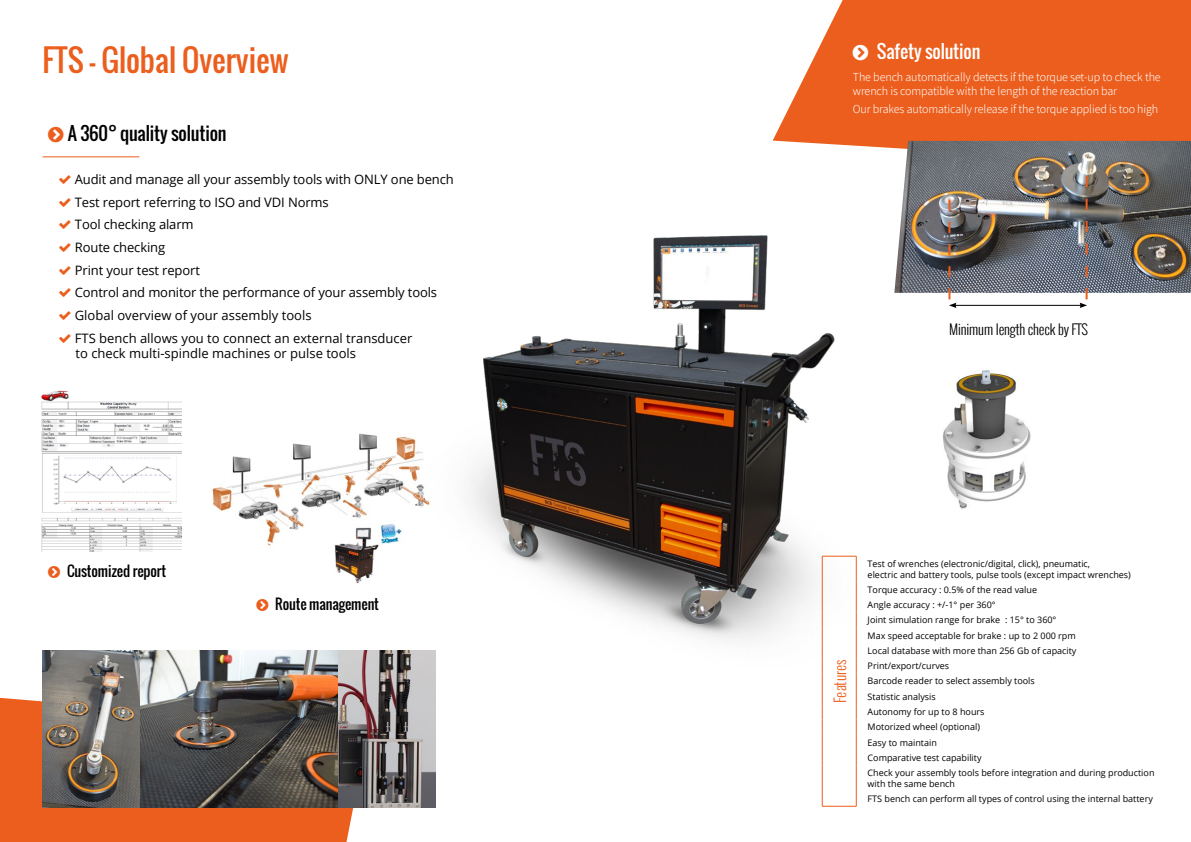
<style>
.page{position:relative;width:1191px;height:842px;background:#fff}
.page>*{position:absolute;margin:0;border:0;box-sizing:border-box;transform-origin:0 0}
.t1{font:30px "Oswald";color:#eb5e1d}
.t2{font:18px "Oswald";letter-spacing:-.01em;color:#000}
.t3{font:18px "Oswald";letter-spacing:-.01em;color:#fff}
.t4{font:300 15px "Oswald";color:#eb5e1d}
.t5{font:14px "Oswald";letter-spacing:-.01em;color:#000}
.t6{font:300 14px "Oswald";letter-spacing:-.01em;color:#000}
.t7{font:13px/22.7px "Open Sans";letter-spacing:-.01em;color:#000}
.t8{font:300 12px/14.4px "Assistant";letter-spacing:-.01em;color:#fff}
.t9{font:9px/15.3px "Open Sans";color:#000}
</style>
<div class="page">
<img style="left:212px;top:433px;width:174px;height:151px">
<div style="left:0;top:698px;width:354px;height:144px;background:#eb5e1d"></div>
<img style="left:42px;top:650px;width:393px;height:158px">
<img style="left:42px;top:390px;width:139px;height:161px">
<img style="left:386px;top:235px;width:471px;height:433px">
<svg style="left:772px;top:0;width:419px;height:148px;fill:#eb5e1d"></svg>
<hr style="left:955px;top:305px;width:126px;height:1px;background:#000">
<img style="left:894px;top:141px;width:297px;height:152px">
<svg style="left:948px;top:200px;width:8px;height:108px"></svg>
<svg style="left:1079px;top:176px;width:8px;height:132px"></svg>
<img style="left:942px;top:370px;width:89px;height:140px">
<hr style="left:43px;top:156px;width:96px;height:1px;background:#eb5e1d">
<hr style="left:822px;top:556px;width:34px;height:1px;background:#eb5e1d">
<svg style="left:822px;top:556px;width:1px;height:250px"></svg>
<svg style="left:856px;top:556px;width:1px;height:250px"></svg>
<hr style="left:822px;top:806px;width:34px;height:1px;background:#eb5e1d">
<svg style="left:853px;top:45px;width:15px;height:15px"></svg>
<h1 class="t1" style="left:43px;top:37px;width:248px">FTS - Global Overview</h1>
<h2 class="t2" style="left:68px;top:119px;width:160px">A 360° quality solution</h2>
<p class="t7" style="left:75px;top:168px;width:380px">Audit and manage all your assembly tools with ONLY one bench Test report referring to ISO and VDI Norms<br>Tool checking alarm<br>Route checking<br>Print your test report<br>Control and monitor the performance of your assembly tools Global overview of your assembly tools<br>FTS bench allows you to connect an external transducer</p>
<h3 class="t7" style="left:75px;top:342px;width:282px">to check multi-spindle machines or pulse tools</h3>
<h3 class="t5" style="left:67px;top:560px;width:101px">Customized report</h3>
<h3 class="t5" style="left:275px;top:593px;width:105px">Route management</h3>
<h2 class="t3" style="left:877px;top:38px;width:105px">Safety solution</h2>
<h3 class="t8" style="left:853px;top:69px;width:309px">The bench automatically detects if the torque set-up to check the wrench is compatible with the length of the reaction bar</h3>
<h3 class="t8" style="left:853px;top:101px;width:307px">Our brakes automatically release if the torque applied is too high</h3>
<h3 class="t6" style="left:949px;top:318px;width:140px">Minimum length check by FTS</h3>
<h3 class="t4" style="left:829px;top:703px;width:45px;rotate:-90deg">Features</h3>
<p class="t9" style="left:867px;top:558px;width:265px;line-height:10.8px">Test of wrenches (electronic/digital, click), pneumatic,<br>electric and battery tools, pulse tools (except impact wrenches)</p>
<p class="t9" style="left:867px;top:581px;width:288px">Torque accuracy : 0.5% of the read value<br>Angle accuracy : +/-1° per 360°<br>Joint simulation range for brake : 15° to 360°<br>Max speed acceptable for brake : up to 2 000 rpm<br>Local database with more than 256 Gb of capacity Print/export/curves<br>Barcode reader to select assembly tools<br>Statistic analysis<br>Autonomy for up to 8 hours<br>Motorized wheel (optional)<br>Easy to maintain<br>Comparative test capability<br>Check your assembly tools before integration and during production</p>
<p class="t9" style="left:867px;top:776px;width:287px;line-height:14.7px">with the same bench<br>FTS bench can perform all types of control using the internal battery</p>
</div>
